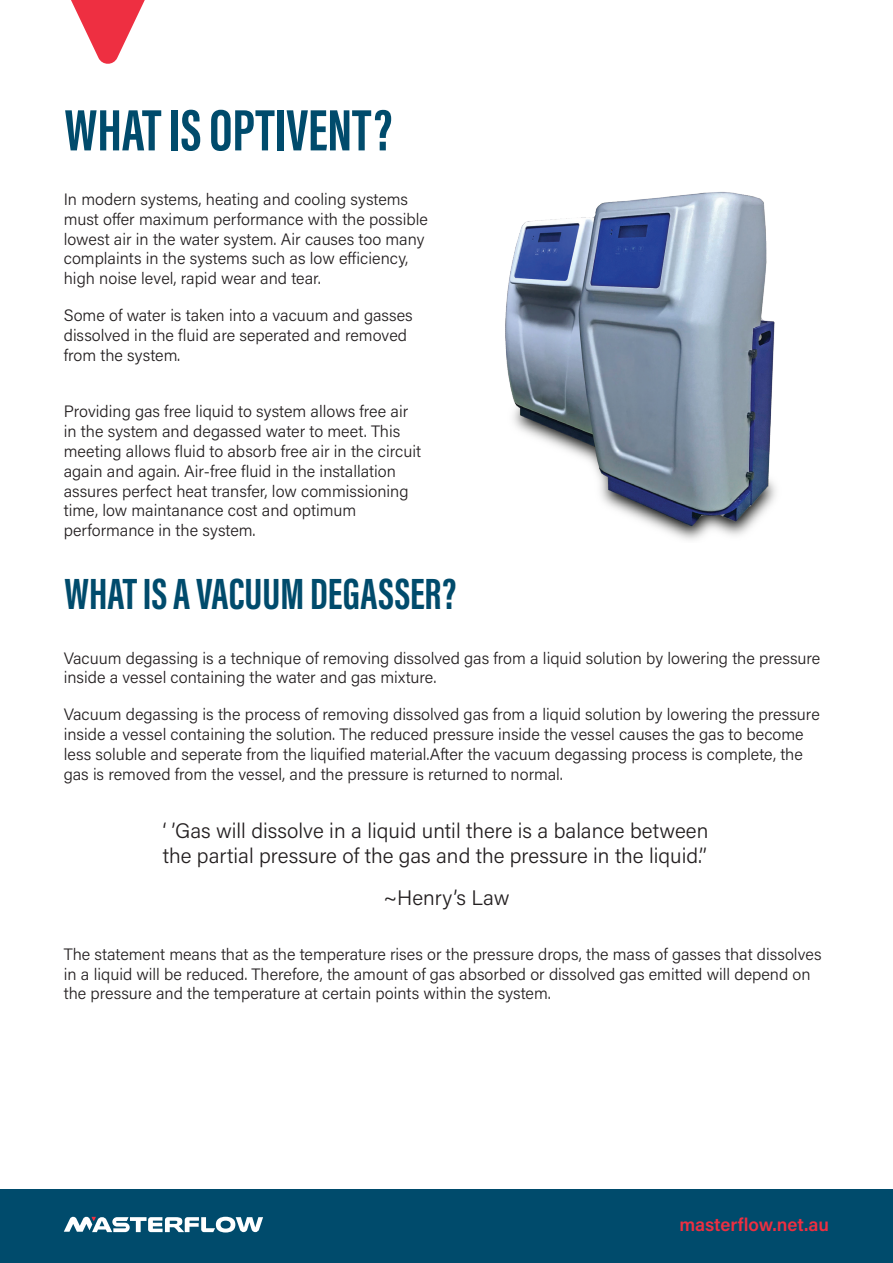
<style>
.page{position:relative;width:893px;height:1263px;background:#fff}
.page>*{position:absolute;margin:0;border:0;box-sizing:border-box;transform-origin:0 0}
.t1{font:700 60px "Acumin Pro Extra Cond";color:#004b6c}
.t2{font:700 45px "Acumin Pro Extra Cond";color:#004b6c}
.t3{font:300 21px/25.2px "Acumin Pro";color:#231f20}
.t4{font:600 18.3px "Acumin Pro";color:#ee2f41}
.t5{font:300 16.5px/19.8px "Acumin Pro";color:#231f20}
</style>
<div class="page">
<svg style="left:71px;top:0;width:74px;height:64px"></svg>
<div style="left:0;top:1189px;width:893px;height:74px;background:#004b6c"></div>
<svg style="left:64px;top:1216px;width:199px;height:16px"></svg>
<img style="left:505px;top:192px;width:271px;height:348px">
<p class="t1" style="left:65px;top:93px;width:329px">WHAT IS OPTIVENT?</p>
<p class="t5" style="left:64px;top:189px;width:366px">In modern systems, heating and cooling systems must offer maximum performance with the possible lowest air in the water system. Air causes too many complaints in the systems such as low efficiency, high noise level, rapid wear and tear.</p>
<p class="t5" style="left:64px;top:305px;width:351px">Some of water is taken into a vacuum and gasses dissolved in the fluid are seperated and removed from the system.</p>
<p class="t5" style="left:64px;top:401px;width:359px">Providing gas free liquid to system allows free air in the system and degassed water to meet. This meeting allows fluid to absorb free air in the circuit again and again. Air-free fluid in the installation assures perfect heat transfer, low commissioning time, low maintanance cost and optimum performance in the system.</p>
<p class="t2" style="left:65px;top:566px;width:393px">WHAT IS A VACUUM DEGASSER?</p>
<p class="t5" style="left:64px;top:647px;width:758px">Vacuum degassing is a technique of removing dissolved gas from a liquid solution by lowering the pressure inside a vessel containing the water and gas mixture.</p>
<p class="t5" style="left:64px;top:704px;width:757px">Vacuum degassing is the process of removing dissolved gas from a liquid solution by lowering the pressure inside a vessel containing the solution. The reduced pressure inside the vessel causes the gas to become less soluble and seperate from the liquified material.After the vacuum degassing process is complete, the gas is removed from the vessel, and the pressure is returned to normal.</p>
<p class="t3" style="left:163px;top:817px;width:547px">‘ ’Gas will dissolve in a liquid until there is a balance between the partial pressure of the gas and the pressure in the liquid.’’</p>
<p class="t3" style="left:383px;top:884px;width:128px">~Henry’s Law</p>
<p class="t5" style="left:64px;top:943px;width:759px">The statement means that as the temperature rises or the pressure drops, the mass of gasses that dissolves in a liquid will be reduced. Therefore, the amount of gas absorbed or dissolved gas emitted will depend on the pressure and the temperature at certain points within the system.</p>
<p class="t4" style="left:679px;top:1212px;width:151px">masterflow.net.au</p>
</div>
